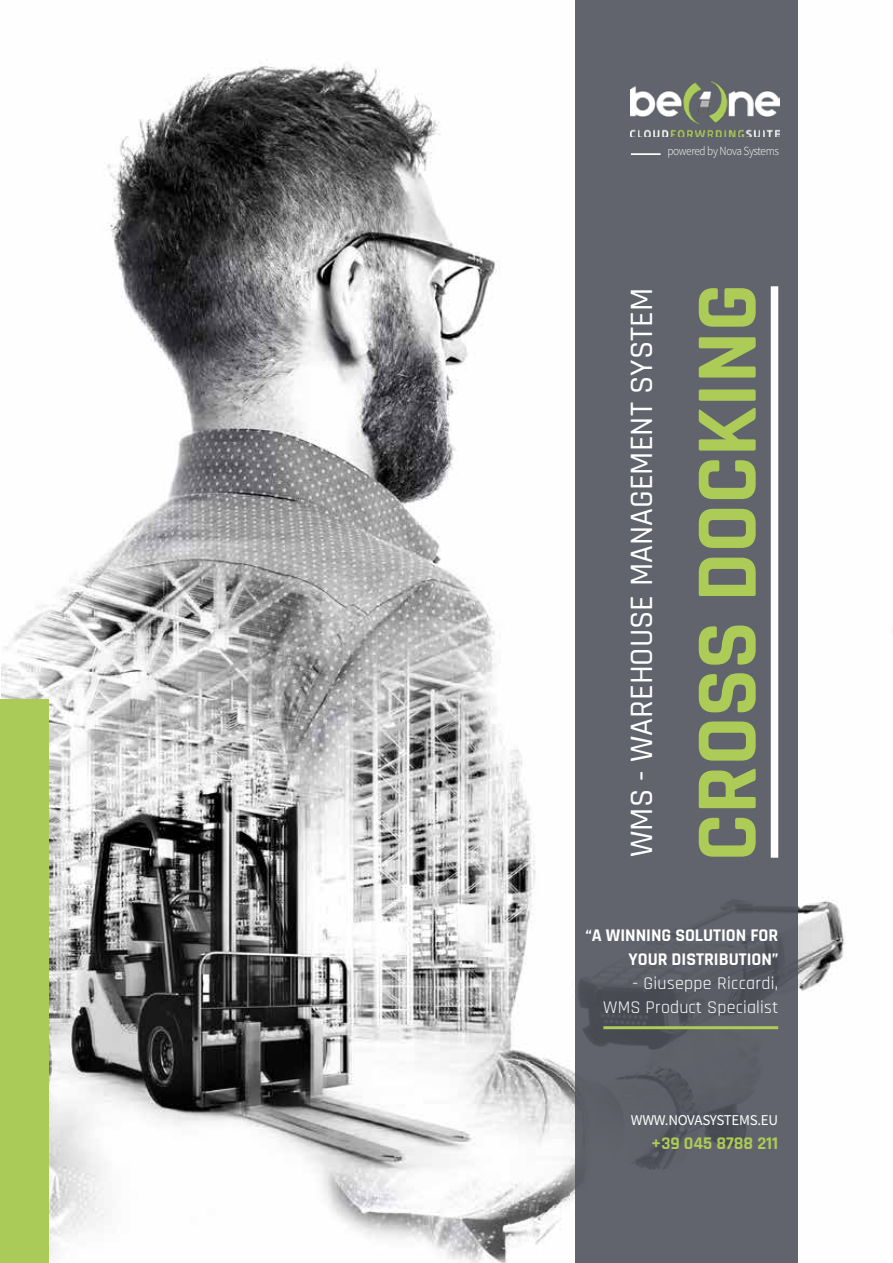
<style>
.page{position:relative;width:893px;height:1263px;background:#fff}
.page>*{position:absolute;margin:0;border:0;box-sizing:border-box;transform-origin:0 0}
.t1{font:700 88.5px "Rajdhani";color:#adcb57}
.t2{font:500 33px "Rajdhani";color:#fff}
.t3{font:18px/24px "Rajdhani";letter-spacing:.01em;color:#fff;text-align:right}
.t4{font:700 18px/24px "Rajdhani";color:#fff;text-align:right}
.t5{font:700 18px "Rajdhani";color:#adcb57}
.t6{font:15px "Source Sans Pro";letter-spacing:-.02em;color:#fff}
.t7{font:300 12.45px "Source Sans Pro";letter-spacing:-.03em;color:#fff;scale:.91 1}
</style>
<div class="page">
<img style="left:2px;top:0;width:844px;height:1263px">
<div style="left:576px;top:0;width:222px;height:1263px;background:#61646c"></div>
<div style="left:0;top:699px;width:48px;height:564px;background:#abcb59"></div>
<div style="left:771px;top:286px;width:7px;height:572px;background:#fff"></div>
<hr style="left:603px;top:1026px;width:175px;height:3px;background:#adcb57">
<hr style="left:631px;top:153px;width:30px;height:2px;background:#fff">
<img style="left:631px;top:81px;width:148px;height:56px">
<p class="t7" style="left:667px;top:143px;width:124px">powered by Nova Systems</p>
<h2 class="t2" style="left:622px;top:857px;width:571px;rotate:-90deg">WMS - WAREHOUSE MANAGEMENT SYSTEM</h2>
<h1 class="t1" style="left:673px;top:861px;width:580px;rotate:-90deg">CROSS DOCKING</h1>
<p class="t4" style="left:586px;top:924px;width:194px">“A WINNING SOLUTION FOR<br>YOUR DISTRIBUTION”</p>
<p class="t3" style="left:603px;top:972px;width:176px">- Giuseppe Riccardi,<br>WMS Product Specialist</p>
<p class="t6" style="left:631px;top:1111px;width:149px">WWW.NOVASYSTEMS.EU</p>
<p class="t5" style="left:651px;top:1133px;width:129px">+39 045 8788 211</p>
</div>
